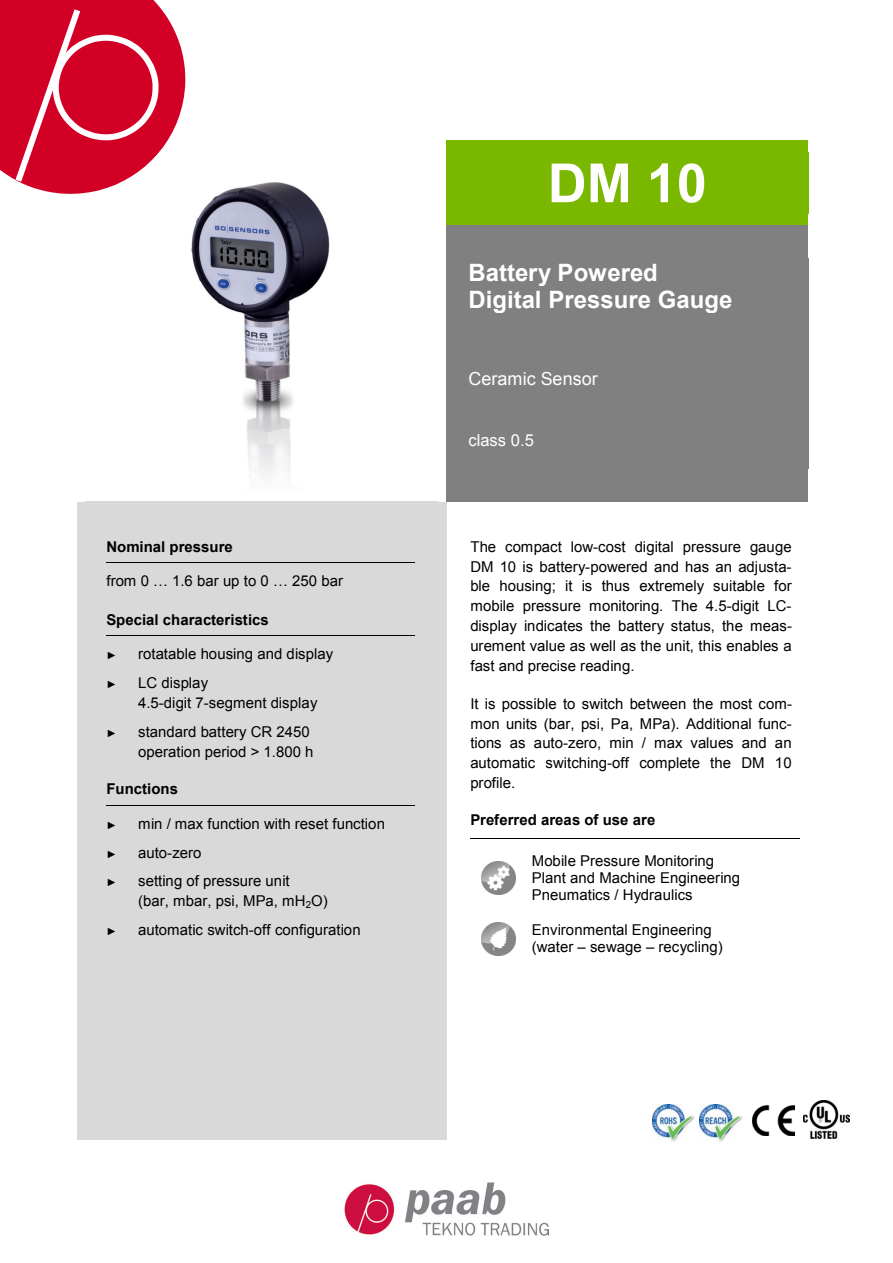
<style>
.page{position:relative;width:893px;height:1263px;background:#fff}
.page>*{position:absolute;margin:0;border:0;box-sizing:border-box;transform-origin:0 0}
.t1{font:700 54px "Arial";color:#fff}
.t2{font:700 24px/27.6px "Arial";color:#fff}
.t3{font:18px "Arial";letter-spacing:.005em;color:#fff}
.t4{font:16.5px "Arial";color:#fff}
.t5{font:15px/19.8px "Arial";color:#000}
.t6{font:700 15px "Arial";color:#000}
.t7{font:10.5px "Arial";color:#000}
</style>
<div class="page">
<div style="left:447px;top:140px;width:361px;height:12px;background:#7ab800"></div>
<div style="left:447px;top:152px;width:8px;height:62px;background:#7ab800"></div>
<div style="left:800px;top:152px;width:8px;height:62px;background:#7ab800"></div>
<div style="left:447px;top:214px;width:361px;height:11px;background:#7ab800"></div>
<div style="left:455px;top:152px;width:345px;height:62px;background:#7ab800"></div>
<div style="left:447px;top:225px;width:361px;height:33px;background:#808080"></div>
<div style="left:447px;top:258px;width:8px;height:211px;background:#808080"></div>
<div style="left:800px;top:258px;width:8px;height:211px;background:#808080"></div>
<div style="left:447px;top:469px;width:361px;height:33px;background:#808080"></div>
<div style="left:455px;top:258px;width:345px;height:28px;background:#808080"></div>
<div style="left:455px;top:286px;width:345px;height:27px;background:#808080"></div>
<div style="left:455px;top:313px;width:345px;height:28px;background:#808080"></div>
<div style="left:455px;top:341px;width:345px;height:28px;background:#808080"></div>
<div style="left:455px;top:369px;width:345px;height:20px;background:#808080"></div>
<div style="left:455px;top:389px;width:345px;height:21px;background:#808080"></div>
<div style="left:455px;top:410px;width:345px;height:21px;background:#808080"></div>
<div style="left:455px;top:431px;width:345px;height:19px;background:#808080"></div>
<div style="left:455px;top:450px;width:345px;height:19px;background:#808080"></div>
<div style="left:77px;top:502px;width:8px;height:479px;background:#d9d9d9"></div>
<div style="left:438px;top:502px;width:9px;height:479px;background:#d9d9d9"></div>
<div style="left:77px;top:981px;width:370px;height:159px;background:#d9d9d9"></div>
<div style="left:85px;top:502px;width:21px;height:60px;background:#d9d9d9"></div>
<div style="left:414px;top:502px;width:24px;height:60px;background:#d9d9d9"></div>
<div style="left:106px;top:502px;width:8px;height:60px;background:#d9d9d9"></div>
<div style="left:406px;top:502px;width:8px;height:60px;background:#d9d9d9"></div>
<div style="left:114px;top:502px;width:292px;height:60px;background:#d9d9d9"></div>
<div style="left:85px;top:562px;width:21px;height:31px;background:#d9d9d9"></div>
<div style="left:414px;top:562px;width:24px;height:31px;background:#d9d9d9"></div>
<div style="left:106px;top:563px;width:8px;height:30px;background:#d9d9d9"></div>
<div style="left:406px;top:563px;width:8px;height:30px;background:#d9d9d9"></div>
<div style="left:114px;top:563px;width:292px;height:30px;background:#d9d9d9"></div>
<hr style="left:106px;top:562px;width:308px;height:1px;background:#000">
<div style="left:85px;top:593px;width:21px;height:42px;background:#d9d9d9"></div>
<div style="left:414px;top:593px;width:24px;height:42px;background:#d9d9d9"></div>
<div style="left:106px;top:593px;width:8px;height:42px;background:#d9d9d9"></div>
<div style="left:406px;top:593px;width:8px;height:42px;background:#d9d9d9"></div>
<div style="left:114px;top:593px;width:292px;height:42px;background:#d9d9d9"></div>
<div style="left:85px;top:635px;width:21px;height:127px;background:#d9d9d9"></div>
<div style="left:414px;top:635px;width:24px;height:127px;background:#d9d9d9"></div>
<div style="left:106px;top:636px;width:8px;height:126px;background:#d9d9d9"></div>
<div style="left:406px;top:636px;width:8px;height:126px;background:#d9d9d9"></div>
<div style="left:114px;top:636px;width:292px;height:29px;background:#d9d9d9"></div>
<div style="left:114px;top:665px;width:292px;height:29px;background:#d9d9d9"></div>
<div style="left:114px;top:694px;width:292px;height:20px;background:#d9d9d9"></div>
<div style="left:114px;top:714px;width:292px;height:29px;background:#d9d9d9"></div>
<div style="left:114px;top:743px;width:292px;height:19px;background:#d9d9d9"></div>
<hr style="left:106px;top:635px;width:308px;height:1px;background:#000">
<div style="left:85px;top:762px;width:21px;height:43px;background:#d9d9d9"></div>
<div style="left:414px;top:762px;width:24px;height:43px;background:#d9d9d9"></div>
<div style="left:106px;top:762px;width:8px;height:43px;background:#d9d9d9"></div>
<div style="left:406px;top:762px;width:8px;height:43px;background:#d9d9d9"></div>
<div style="left:114px;top:762px;width:292px;height:43px;background:#d9d9d9"></div>
<div style="left:85px;top:805px;width:21px;height:136px;background:#d9d9d9"></div>
<div style="left:414px;top:805px;width:24px;height:136px;background:#d9d9d9"></div>
<div style="left:106px;top:806px;width:8px;height:135px;background:#d9d9d9"></div>
<div style="left:406px;top:806px;width:8px;height:135px;background:#d9d9d9"></div>
<div style="left:114px;top:806px;width:292px;height:28px;background:#d9d9d9"></div>
<div style="left:114px;top:834px;width:292px;height:29px;background:#d9d9d9"></div>
<div style="left:114px;top:863px;width:292px;height:29px;background:#d9d9d9"></div>
<div style="left:114px;top:892px;width:292px;height:20px;background:#d9d9d9"></div>
<div style="left:114px;top:912px;width:292px;height:29px;background:#d9d9d9"></div>
<hr style="left:106px;top:805px;width:308px;height:1px;background:#000">
<div style="left:85px;top:941px;width:353px;height:27px;background:#d9d9d9"></div>
<div style="left:85px;top:968px;width:353px;height:13px;background:#d9d9d9"></div>
<hr style="left:471px;top:838px;width:53px;height:1px;background:#000">
<hr style="left:525px;top:838px;width:275px;height:1px;background:#000">
<img style="left:481px;top:861px;width:34px;height:34px">
<img style="left:481px;top:922px;width:34px;height:34px">
<img style="left:191px;top:182px;width:139px;height:294px">
<img style="left:804px;top:1101px;width:46px;height:38px">
<img style="left:700px;top:1105px;width:43px;height:37px">
<img style="left:652px;top:1105px;width:43px;height:37px">
<img style="left:752px;top:1105px;width:42px;height:30px">
<img style="left:344px;top:1182px;width:204px;height:53px">
<svg style="left:0;top:0;width:185px;height:194px"></svg>
<p class="t6" style="left:106px;top:536px;width:128px">Nominal pressure</p>
<p class="t5" style="left:106px;top:571px;width:238px">from 0 … 1.6 bar up to 0 … 250 bar</p>
<p class="t6" style="left:106px;top:610px;width:164px">Special characteristics</p>
<p class="t7" style="left:106px;top:649px;width:12px">►</p>
<p class="t5" style="left:138px;top:644px;width:197px">rotatable housing and display</p>
<p class="t7" style="left:106px;top:678px;width:12px">►</p>
<p class="t5" style="left:138px;top:673px;width:181px">LC display<br>4.5-digit 7-segment display</p>
<p class="t7" style="left:106px;top:726px;width:12px">►</p>
<p class="t5" style="left:138px;top:722px;width:177px">standard battery CR 2450 operation period &gt; 1.800 h</p>
<p class="t6" style="left:106px;top:779px;width:73px">Functions</p>
<p class="t7" style="left:106px;top:818px;width:12px">►</p>
<p class="t5" style="left:138px;top:814px;width:248px">min / max function with reset function</p>
<p class="t7" style="left:106px;top:847px;width:12px">►</p>
<p class="t5" style="left:138px;top:842px;width:65px">auto-zero</p>
<p class="t7" style="left:106px;top:876px;width:12px">►</p>
<p class="t5" style="left:138px;top:871px;width:191px">setting of pressure unit<br>(bar, mbar, psi, MPa, mH<sub>2</sub>O)</p>
<p class="t7" style="left:106px;top:924px;width:12px">►</p>
<p class="t5" style="left:138px;top:920px;width:224px">automatic switch-off configuration</p>
<p class="t1" style="left:548px;top:147px;width:161px">DM 10</p>
<p class="t2" style="left:469px;top:259px;width:265px">Battery Powered<br>Digital Pressure Gauge</p>
<p class="t3" style="left:469px;top:367px;width:131px">Ceramic Sensor</p>
<p class="t4" style="left:469px;top:429px;width:67px">class 0.5</p>
<p class="t5" style="left:470px;top:537px;width:323px;text-align:justify">The compact low-cost digital pressure gauge DM 10 is battery-powered and has an adjusta&shy;ble housing; it is thus extremely suitable for mobile pressure monitoring. The 4.5-digit LC&shy;display indicates the battery status, the meas&shy;urement value as well as the unit, this enables a fast and precise reading.</p>
<p class="t5" style="left:470px;top:694px;width:323px;text-align:justify">It is possible to switch between the most com&shy;mon units (bar, psi, Pa, MPa). Additional func&shy;tions as auto-zero, min / max values and an automatic switching-off complete the DM 10 profile.</p>
<p class="t6" style="left:470px;top:810px;width:187px">Preferred areas of use are</p>
<p class="t5" style="left:532px;top:852px;width:210px;line-height:17.2px">Mobile Pressure Monitoring<br>Plant and Machine Engineering<br>Pneumatics / Hydraulics</p>
<p class="t5" style="left:532px;top:921px;width:192px;line-height:17.2px">Environmental Engineering (water – sewage – recycling)</p>
</div>
